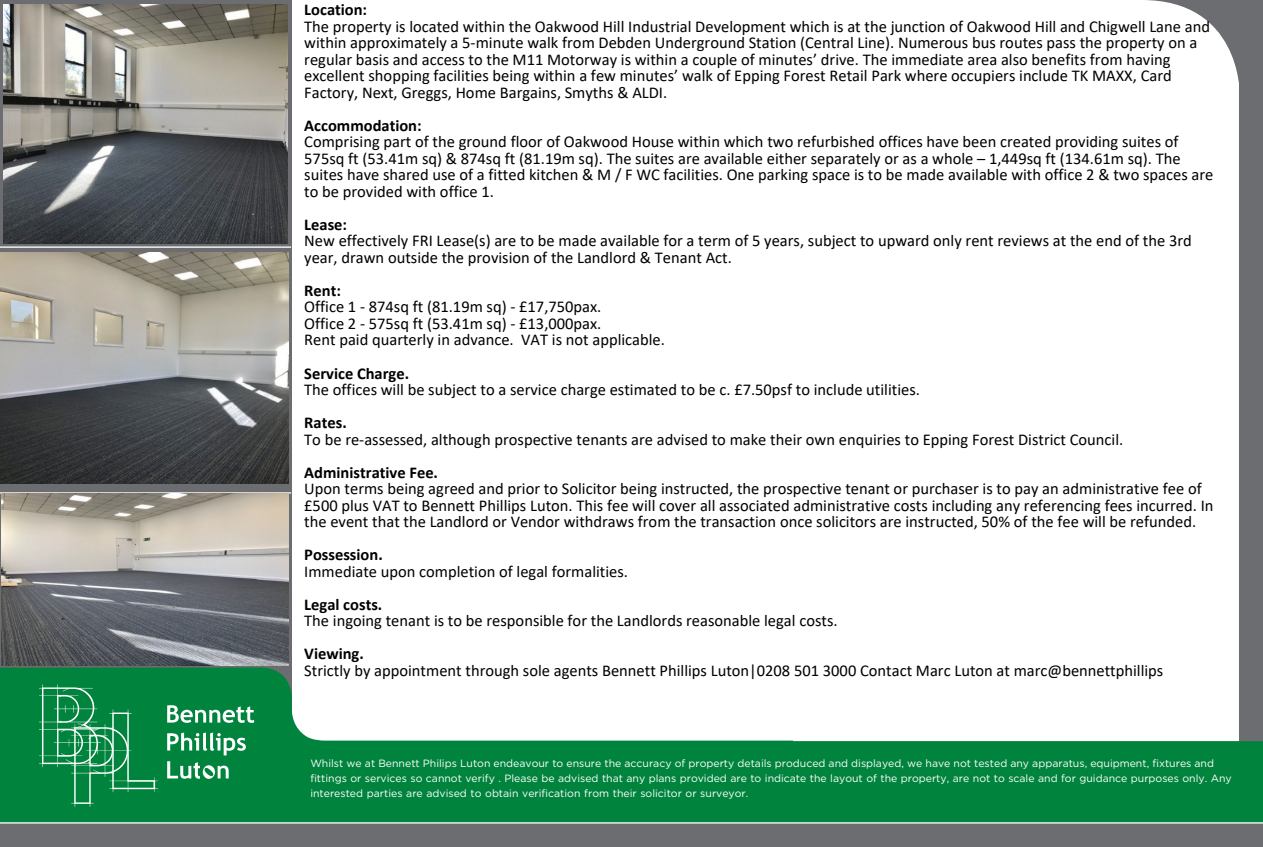
<style>
.page{position:relative;width:1263px;height:847px;background:#fff}
.page>*{position:absolute;margin:0;border:0;box-sizing:border-box;transform-origin:0 0}
.t1{font:16.5px/16.5px "Calibri";color:#000}
.t2{font:700 16.5px "Calibri";color:#000}
.t3{font:10.5px/15.3px "Gotham";color:#fff}
</style>
<div class="page">
<div style="left:1239px;top:0;width:24px;height:743px;background:#6c6d70"></div>
<div style="left:0;top:0;width:291px;height:246px;background:linear-gradient(to right,#6c6d70,#6c6d70)"></div>
<div style="left:0;top:246px;width:291px;height:246px;background:#6c6d70"></div>
<hr style="left:0;top:246px;width:291px;height:2px;background:#fff">
<svg style="left:0;top:664px;width:1263px;height:157px;fill:#00843d"></svg>
<div style="left:42px;top:687px;width:229px;height:111px;background:#00843d;border-radius:20px"></div>
<svg style="left:167px;top:705px;width:87px;height:73px"></svg>
<svg style="left:39px;top:684px;width:119px;height:122px"></svg>
<div style="left:0;top:823px;width:1263px;height:23px;background:#6c6d70"></div>
<svg style="left:1147px;top:0;width:92px;height:83px"></svg>
<img style="left:1px;top:493px;width:288px;height:172px">
<img style="left:3px;top:4px;width:284px;height:239px">
<img style="left:0;top:252px;width:288px;height:231px">
<p class="t2" style="left:304px;top:-2px;width:64px">Location:</p>
<p class="t1" style="left:304px;top:17px;width:907px">The property is located within the Oakwood Hill Industrial Development which is at the junction of Oakwood Hill and Chigwell Lane and within approximately a 5-minute walk from Debden Underground Station (Central Line). Numerous bus routes pass the property on a regular basis and access to the M11 Motorway is within a couple of minutes’ drive. The immediate area also benefits from having excellent shopping facilities being within a few minutes’ walk of Epping Forest Retail Park where occupiers include TK MAXX, Card Factory, Next, Greggs, Home Bargains, Smyths &amp; ALDI.</p>
<p class="t2" style="left:304px;top:113px;width:119px">Accommodation:</p>
<p class="t1" style="left:304px;top:133px;width:911px">Comprising part of the ground floor of Oakwood House within which two refurbished offices have been created providing suites of 575sq ft (53.41m sq) &amp; 874sq ft (81.19m sq). The suites are available either separately or as a whole – 1,449sq ft (134.61m sq). The suites have shared use of a fitted kitchen &amp; M / F WC facilities. One parking space is to be made available with office 2 &amp; two spaces are to be provided with office 1.</p>
<p class="t2" style="left:304px;top:212px;width:44px">Lease:</p>
<p class="t1" style="left:304px;top:232px;width:889px">New effectively FRI Lease(s) are to be made available for a term of 5 years, subject to upward only rent reviews at the end of the 3rd year, drawn outside the provision of the Landlord &amp; Tenant Act.</p>
<p class="t2" style="left:304px;top:278px;width:38px">Rent:</p>
<p class="t1" style="left:304px;top:298px;width:362px">Office 1 - 874sq ft (81.19m sq) - £17,750pax.<br>Office 2 - 575sq ft (53.41m sq) - £13,000pax.<br>Rent paid quarterly in advance. VAT is not applicable.</p>
<p class="t2" style="left:304px;top:361px;width:106px">Service Charge.</p>
<p class="t1" style="left:304px;top:380px;width:617px">The offices will be subject to a service charge estimated to be c. £7.50psf to include utilities.</p>
<p class="t2" style="left:304px;top:410px;width:44px">Rates.</p>
<p class="t1" style="left:304px;top:430px;width:820px">To be re-assessed, although prospective tenants are advised to make their own enquiries to Epping Forest District Council.</p>
<p class="t2" style="left:304px;top:460px;width:135px">Administrative Fee.</p>
<p class="t1" style="left:304px;top:479px;width:911px">Upon terms being agreed and prior to Solicitor being instructed, the prospective tenant or purchaser is to pay an administrative fee of £500 plus VAT to Bennett Phillips Luton. This fee will cover all associated administrative costs including any referencing fees incurred. In the event that the Landlord or Vendor withdraws from the transaction once solicitors are instructed, 50% of the fee will be refunded.</p>
<p class="t2" style="left:304px;top:542px;width:80px">Possession.</p>
<p class="t1" style="left:304px;top:562px;width:325px">Immediate upon completion of legal formalities.</p>
<p class="t2" style="left:304px;top:592px;width:80px">Legal costs.</p>
<p class="t1" style="left:304px;top:611px;width:535px">The ingoing tenant is to be responsible for the Landlords reasonable legal costs.</p>
<p class="t2" style="left:304px;top:641px;width:61px">Viewing.</p>
<p class="t1" style="left:304px;top:661px;width:861px">Strictly by appointment through sole agents Bennett Phillips Luton|0208 501 3000 Contact Marc Luton at marc@bennettphillips</p>
<p class="t3" style="left:310px;top:755px;width:923px">Whilst we at Bennett Philips Luton endeavour to ensure the accuracy of property details produced and displayed, we have not tested any apparatus, equipment, fixtures and fittings or services so cannot verify . Please be advised that any plans provided are to indicate the layout of the property, are not to scale and for guidance purposes only. Any interested parties are advised to obtain verification from their solicitor or surveyor.</p>
</div>
